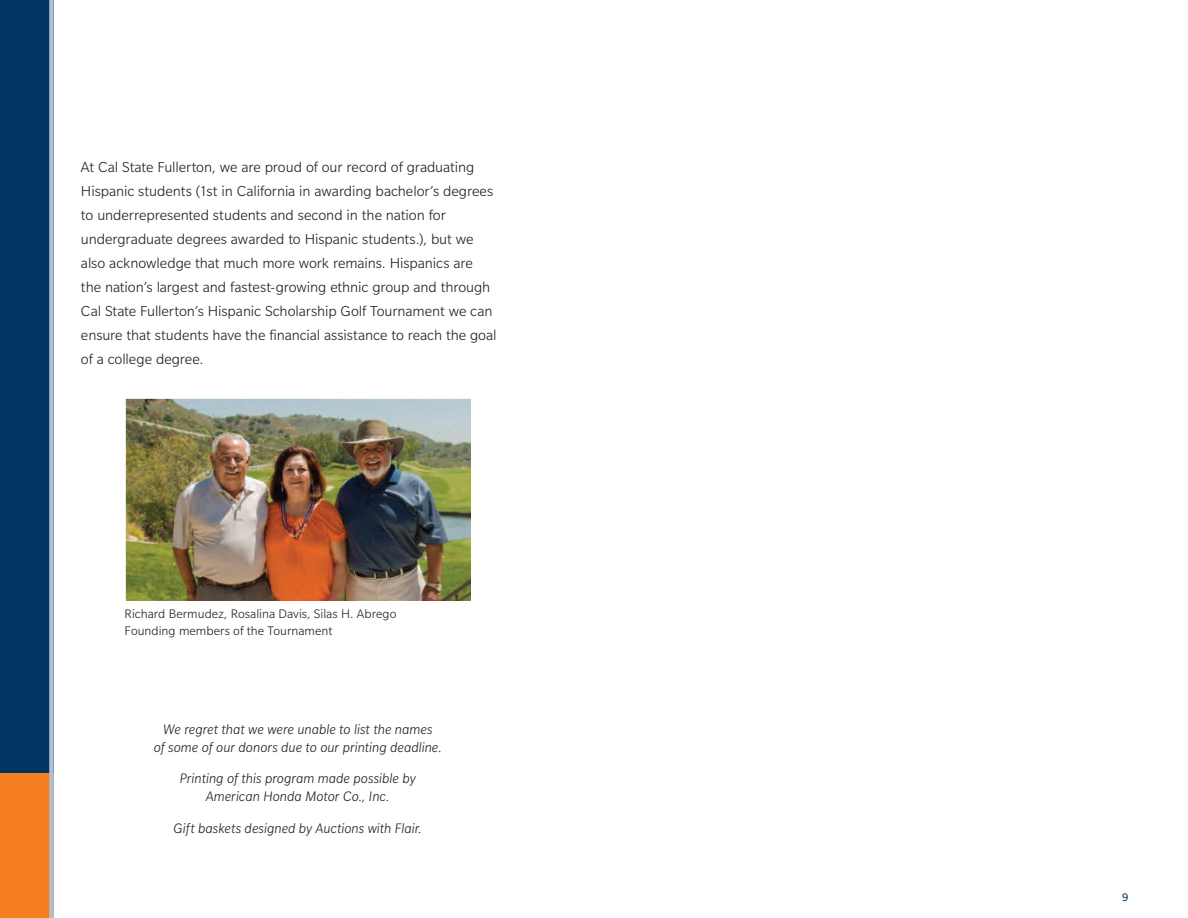
<style>
.page{position:relative;width:1188px;height:918px;background:#fff}
.page>*{position:absolute;margin:0;border:0;box-sizing:border-box;transform-origin:0 0}
.t1{font:300 15.75px/24px "Slate Pro";letter-spacing:-.005em;color:#231f20}
.t2{font:italic 300 15px/18px "Slate Pro";letter-spacing:.005em;color:#231f20;text-align:center}
.t3{font:300 13.5px/16.5px "Slate Pro";letter-spacing:.005em;color:#231f20}
.t4{font:12px "Slate Pro";color:#003562}
</style>
<div class="page">
<div style="left:0;top:0;width:53px;height:774px;background:#003562"></div>
<div style="left:0;top:774px;width:53px;height:144px;background:#f57f21"></div>
<div style="left:49px;top:0;width:5px;height:918px;background:#b1bfd5"></div>
<img style="left:125px;top:398px;width:346px;height:202px">
<p class="t1" style="left:81px;top:155px;width:417px">At Cal State Fullerton, we are proud of our record of graduating Hispanic students (1st in California in awarding bachelor’s degrees to underrepresented students and second in the nation for undergraduate degrees awarded to Hispanic students.), but we also acknowledge that much more work remains. Hispanics are the nation’s largest and fastest-growing ethnic group and through Cal State Fullerton’s Hispanic Scholarship Golf Tournament we can ensure that students have the financial assistance to reach the goal of a college degree.</p>
<p class="t3" style="left:125px;top:606px;width:273px">Richard Bermudez, Rosalina Davis, Silas H. Abrego<br>Founding members of the Tournament</p>
<p class="t2" style="left:154px;top:720px;width:290px">We regret that we were unable to list the names<br>of some of our donors due to our printing deadline.</p>
<p class="t2" style="left:180px;top:770px;width:238px">Printing of this program made possible by<br>American Honda Motor Co., Inc.</p>
<p class="t2" style="left:174px;top:819px;width:250px">Gift baskets designed by Auctions with Flair.</p>
<p class="t4" style="left:1122px;top:891px;width:8px">9</p>
</div>
